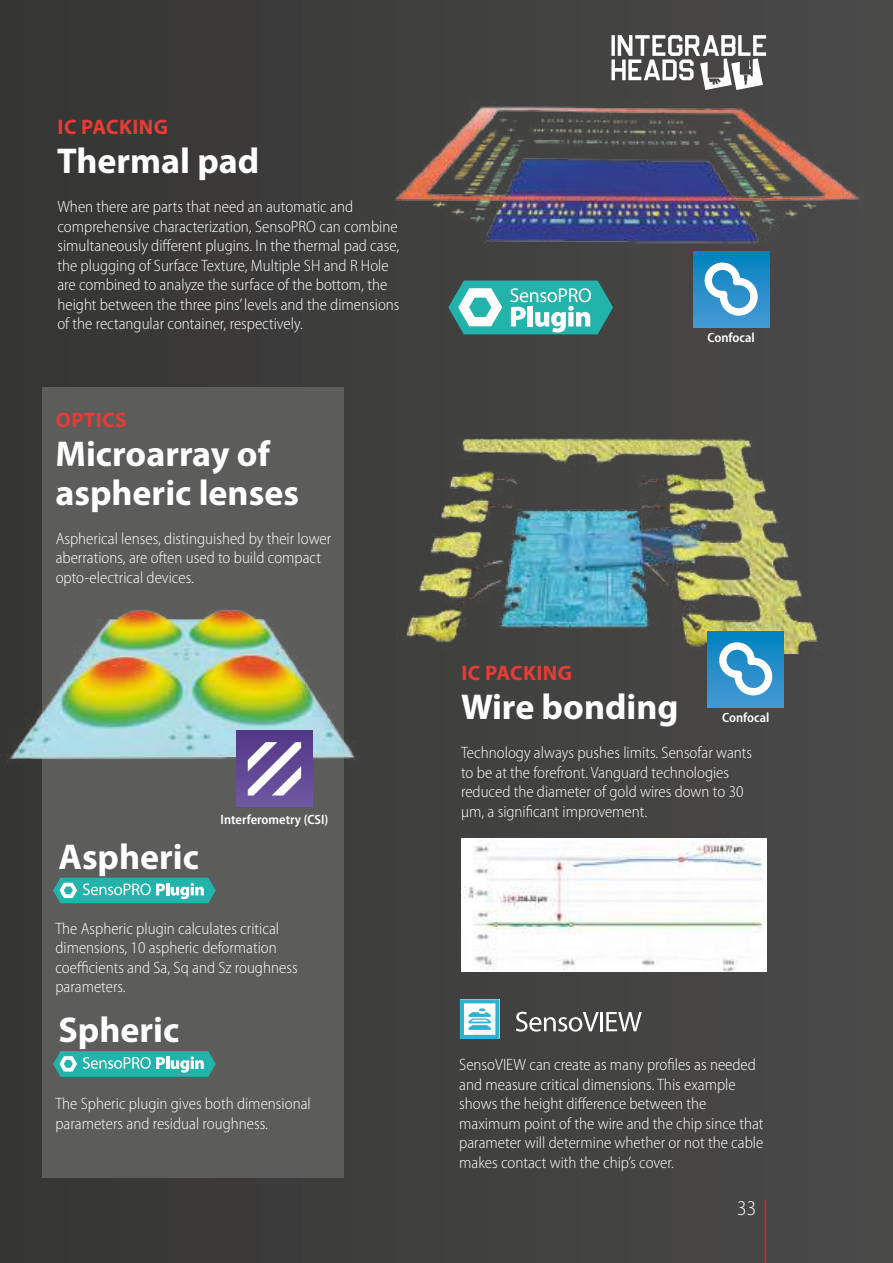
<style>
.page{position:relative;width:893px;height:1263px;background:#40403f}
.page>*{position:absolute;margin:0;border:0;box-sizing:border-box;transform-origin:0 0}
.t1{font:700 36px/39px "Myriad Pro";color:#fff}
.t2{font:700 21px "Myriad Pro";letter-spacing:.02em;color:#e73c35}
.t3{font:300 semi-condensed 21px "Myriad Pro";color:#fff}
.t4{font:300 semi-condensed 16.5px/19.5px "Myriad Pro";color:#fff}
.t5{font:600 semi-condensed 13.5px "Myriad Pro";color:#fff}
</style>
<div class="page">
<hr style="left:765px;top:1199px;width:1px;height:64px;background:#e41f25">
<svg style="left:611px;top:35px;width:155px;height:41px"></svg>
<div style="left:43px;top:388px;width:301px;height:790px;background:#5c5c5b"></div>
<img style="left:406px;top:436px;width:422px;height:217px">
<div style="left:708px;top:631px;width:76px;height:76px;background:linear-gradient(to bottom,#0082be,#479ad5)"></div>
<svg style="left:719px;top:642px;width:53px;height:53px;background:#77b8dd"></svg>
<svg style="left:460px;top:999px;width:39px;height:40px;background:#90d4e3"></svg>
<svg style="left:516px;top:1012px;width:83px;height:19px"></svg>
<hr style="left:600px;top:1012px;width:3px;height:19px;background:#fff">
<svg style="left:606px;top:1012px;width:36px;height:19px"></svg>
<img style="left:462px;top:839px;width:304px;height:133px">
<img style="left:395px;top:76px;width:470px;height:198px">
<svg style="left:448px;top:281px;width:165px;height:53px;background:#5dbbb6"></svg>
<div style="left:693px;top:251px;width:76px;height:76px;background:linear-gradient(to bottom,#0182be,#4699d5)"></div>
<svg style="left:705px;top:263px;width:53px;height:53px;background:#77b8dd"></svg>
<img style="left:0;top:596px;width:355px;height:180px">
<div style="left:236px;top:731px;width:76px;height:76px;background:linear-gradient(to bottom,#523687,#7059a2)"></div>
<svg style="left:248px;top:742px;width:53px;height:53px;background:#9f8fbe"></svg>
<svg style="left:53px;top:1051px;width:163px;height:26px;background:#4cbbb5"></svg>
<svg style="left:53px;top:878px;width:163px;height:25px;background:#4dbcb6"></svg>
<p class="t2" style="left:58px;top:114px;width:112px">IC PACKING</p>
<h1 class="t1" style="left:57px;top:140px;width:204px">Thermal pad</h1>
<p class="t4" style="left:57px;top:197px;width:344px">When there are parts that need an automatic and comprehensive characterization, SensoPRO can combine simultaneously different plugins. In the thermal pad case, the plugging of Surface Texture, Multiple SH and R Hole are combined to analyze the surface of the bottom, the height between the three pins’ levels and the dimensions of the rectangular container, respectively.</p>
<p class="t2" style="left:56px;top:406px;width:72px">OPTICS</p>
<h1 class="t1" style="left:55px;top:433px;width:245px">Microarray of aspheric lenses</h1>
<p class="t4" style="left:56px;top:528px;width:277px">Aspherical lenses, distinguished by their lower aberrations, are often used to build compact opto-electrical devices.</p>
<h1 class="t1" style="left:58px;top:836px;width:142px">Aspheric</h1>
<p class="t5" style="left:221px;top:811px;width:109px">Interferometry (CSI)</p>
<p class="t4" style="left:55px;top:918px;width:244px">The Aspheric plugin calculates critical dimensions, 10 aspheric deformation coefficients and Sa, Sq and Sz roughness parameters.</p>
<h1 class="t1" style="left:58px;top:1009px;width:122px">Spheric</h1>
<p class="t4" style="left:55px;top:1094px;width:257px">The Spheric plugin gives both dimensional parameters and residual roughness.</p>
<p class="t5" style="left:707px;top:329px;width:49px">Confocal</p>
<p class="t2" style="left:462px;top:660px;width:112px">IC PACKING</p>
<h1 class="t1" style="left:461px;top:687px;width:219px">Wire bonding</h1>
<p class="t5" style="left:722px;top:709px;width:49px">Confocal</p>
<p class="t4" style="left:461px;top:743px;width:293px">Technology always pushes limits. Sensofar wants to be at the forefront. Vanguard technologies reduced the diameter of gold wires down to 30 µm, a significant improvement.</p>
<p class="t4" style="left:459px;top:1055px;width:306px">SensoVIEW can create as many profiles as needed and measure critical dimensions. This example shows the height difference between the maximum point of the wire and the chip since that parameter will determine whether or not the cable makes contact with the chip’s cover.</p>
<p class="t3" style="left:737px;top:1196px;width:20px">33</p>
</div>
